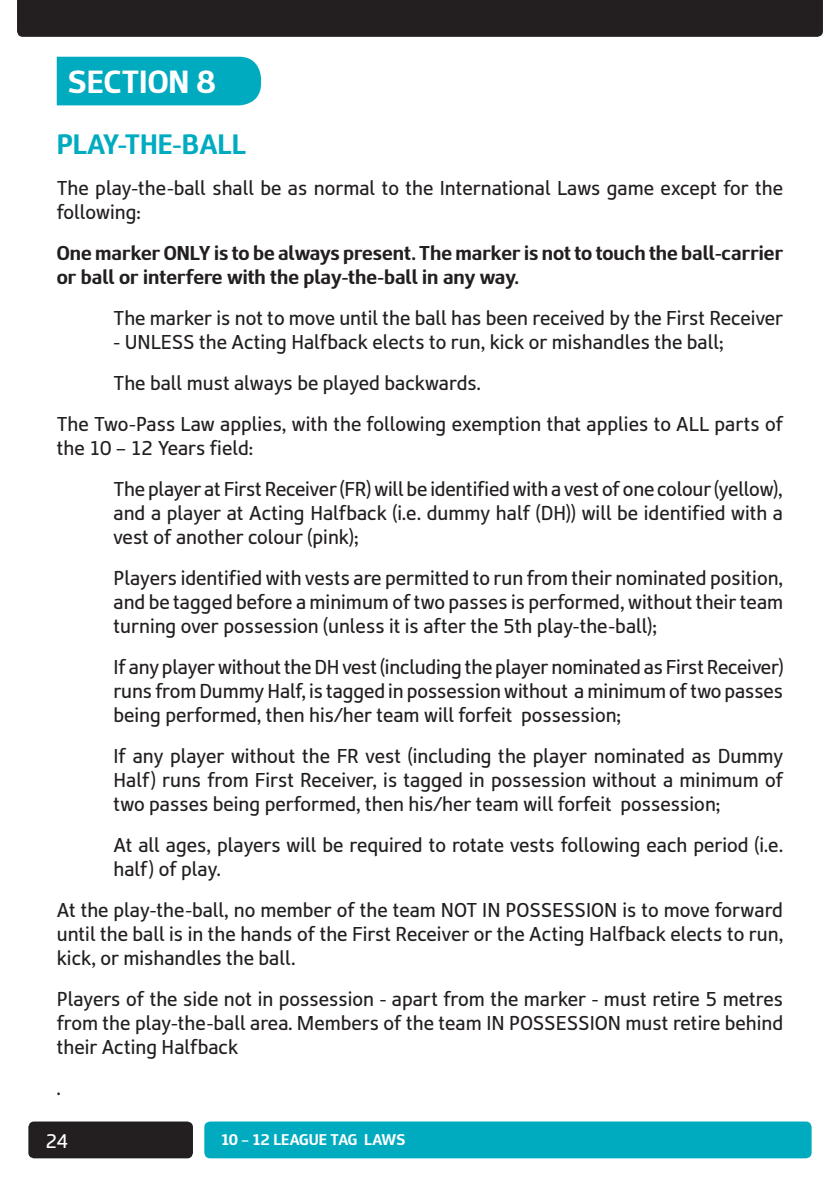
<style>
.page{position:relative;width:840px;height:1191px;background:#fff}
.page>*{position:absolute;margin:0;border:0;box-sizing:border-box;transform-origin:0 0}
.t1{font:700 32px "RL Font";color:#fff}
.t2{font:700 28px "RL Font";color:#00abc0}
.t3{font:20px/24px "RL Font";color:#231f20;text-align:justify}
.t4{font:700 20px/24px "RL Font";color:#231f20}
.t5{font:19.8px "RL Font";color:#fff}
.t6{font:700 15.4px "RL Font";letter-spacing:-.015em;color:#fff}
</style>
<div class="page">
<div style="left:28px;top:1121px;width:165px;height:37px;background:#231f20;border-radius:6px"></div>
<div style="left:204px;top:1121px;width:607px;height:37px;background:#00abc0;border-radius:6px"></div>
<div style="left:17px;top:0;width:805px;height:37px;background:#231f20"></div>
<div style="left:57px;top:57px;width:204px;height:48px;background:#00abc0"></div>
<h1 class="t1" style="left:68px;top:64px;width:149px">SECTION 8</h1>
<h2 class="t2" style="left:57px;top:129px;width:191px">PLAY-THE-BALL</h2>
<p class="t3" style="left:57px;top:176px;width:727px">The play-the-ball shall be as normal to the International Laws game except for the following:</p>
<p class="t4" style="left:57px;top:241px;width:727px">One marker ONLY is to be always present. The marker is not to touch the ball-carrier or ball or interfere with the play-the-ball in any way.</p>
<p class="t3" style="left:113px;top:306px;width:670px">The marker is not to move until the ball has been received by the First Receiver</p>
<p class="t3" style="left:113px;top:330px;width:611px">- UNLESS the Acting Halfback elects to run, kick or mishandles the ball;</p>
<p class="t3" style="left:113px;top:371px;width:368px">The ball must always be played backwards.</p>
<p class="t3" style="left:57px;top:412px;width:727px">The Two-Pass Law applies, with the following exemption that applies to ALL parts of</p>
<p class="t3" style="left:113px;top:428px;width:670px;line-height:41px;text-indent:-57px">the 10 – 12 Years field:<br>The player at First Receiver (FR) will be identified with a vest of one colour (yellow),</p>
<p class="t3" style="left:113px;top:501px;width:670px">and a player at Acting Halfback (i.e. dummy half (DH)) will be identified with a vest of another colour (pink);</p>
<p class="t3" style="left:113px;top:566px;width:670px">Players identified with vests are permitted to run from their nominated position, and be tagged before a minimum of two passes is performed, without their team turning over possession (unless it is after the 5th play-the-ball);</p>
<p class="t3" style="left:113px;top:655px;width:671px">If any player without the DH vest (including the player nominated as First Receiver) runs from Dummy Half, is tagged in possession without a minimum of two passes being performed, then his/her team will forfeit possession;</p>
<p class="t3" style="left:113px;top:744px;width:670px">If any player without the FR vest (including the player nominated as Dummy Half) runs from First Receiver, is tagged in possession without a minimum of two passes being performed, then his/her team will forfeit possession;</p>
<p class="t3" style="left:113px;top:833px;width:670px">At all ages, players will be required to rotate vests following each period (i.e. half) of play.</p>
<p class="t3" style="left:57px;top:898px;width:727px">At the play-the-ball, no member of the team NOT IN POSSESSION is to move forward until the ball is in the hands of the First Receiver or the Acting Halfback elects to run, kick, or mishandles the ball.</p>
<p class="t3" style="left:57px;top:987px;width:727px">Players of the side not in possession - apart from the marker - must retire 5 metres from the play-the-ball area. Members of the team IN POSSESSION must retire behind their Acting Halfback</p>
<p class="t3" style="left:57px;top:1076px;width:5px">.</p>
<p class="t6" style="left:221px;top:1131px;width:186px">10 – 12 LEAGUE TAG LAWS</p>
<p class="t5" style="left:45px;top:1130px;width:24px">24</p>
</div>
